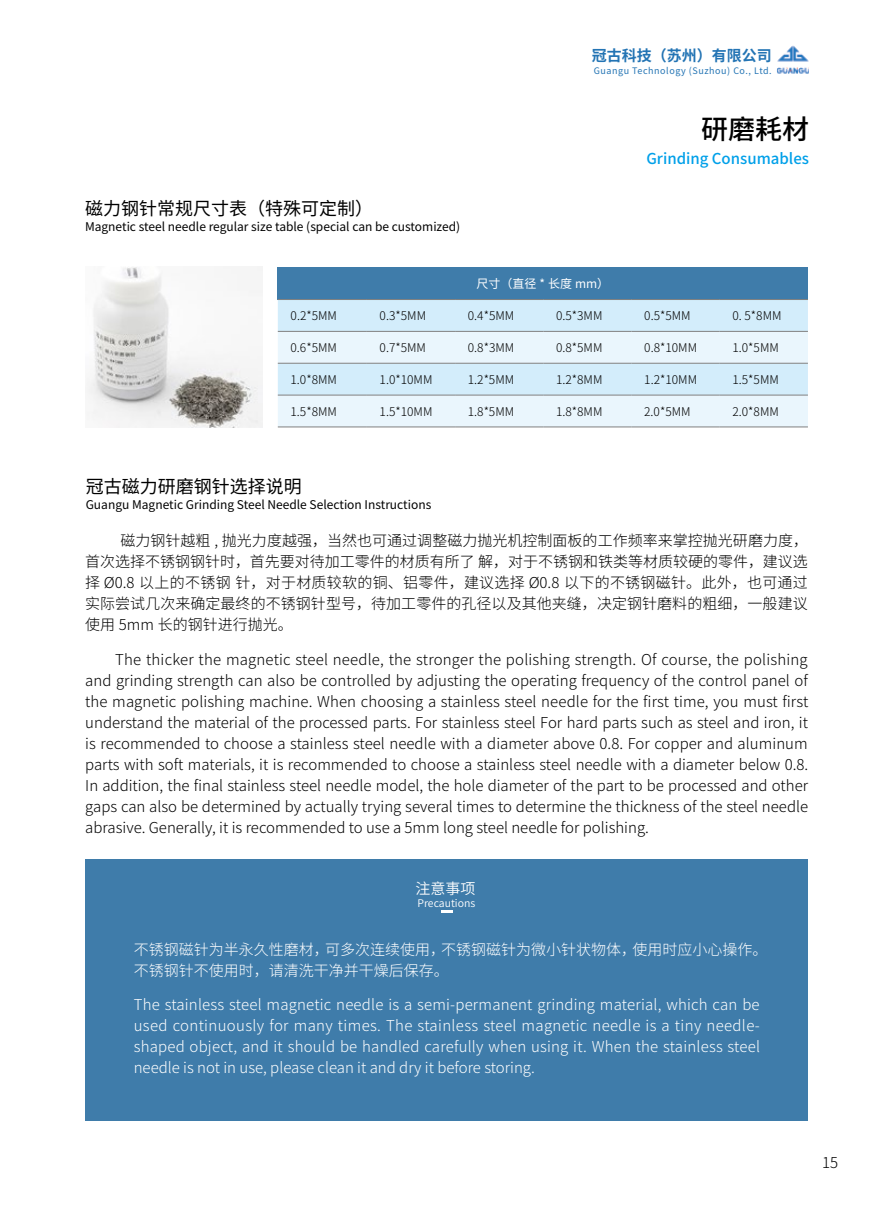
<style>
.page{position:relative;width:893px;height:1212px;background:#fff}
.page>*{position:absolute;margin:0;border:0;box-sizing:border-box;transform-origin:0 0}
.t1{font:500 27px "Source Han Sans CN";color:#000}
.t2{font:18px "Source Han Sans CN";color:#000}
.t3{font:300 15px/21px "Source Han Sans CN";color:#000;text-align:justify}
.t4{font:300 15px/21px "Source Han Sans CN";color:#fff}
.t5{font:500 15px "Source Han Sans CN";color:#00a0e9}
.t6{font:700 15px "Source Han Sans CN";color:#2374b4}
.t7{font:15px "Source Han Sans CN";color:#fff}
.t8{font:300 12px "Source Han Sans CN";color:#000}
.t9{font:12px "Source Han Sans CN";color:#000}
.t10{font:12px "Source Han Sans CN";color:#fff}
.t11{font:10.5px "Source Han Sans CN";color:#fff}
.t12{font:9px "Source Han Sans CN";letter-spacing:.06em;color:#2374b4}
</style>
<div class="page">
<img style="left:777px;top:45px;width:32px;height:29px">
<div style="left:86px;top:859px;width:722px;height:261px;background:#3f7caa"></div>
<img style="left:87px;top:267px;width:176px;height:160px">
<div style="left:278px;top:267px;width:530px;height:32px;background:#3f7caa"></div>
<div style="left:278px;top:300px;width:530px;height:31px;background:#d3edfb"></div>
<svg style="left:278px;top:332px;width:530px;height:95px;background:#e1f1fa"></svg>
<hr style="left:278px;top:299px;width:89px;height:1px;background:#808080">
<hr style="left:367px;top:299px;width:88px;height:1px;background:#808080">
<hr style="left:455px;top:299px;width:88px;height:1px;background:#808080">
<hr style="left:543px;top:299px;width:88px;height:1px;background:#808080">
<hr style="left:631px;top:299px;width:89px;height:1px;background:#808080">
<hr style="left:720px;top:299px;width:88px;height:1px;background:#808080">
<hr style="left:278px;top:331px;width:89px;height:1px;background:#808080">
<hr style="left:367px;top:331px;width:88px;height:1px;background:#808080">
<hr style="left:455px;top:331px;width:88px;height:1px;background:#808080">
<hr style="left:543px;top:331px;width:88px;height:1px;background:#808080">
<hr style="left:631px;top:331px;width:89px;height:1px;background:#808080">
<hr style="left:720px;top:331px;width:88px;height:1px;background:#808080">
<hr style="left:278px;top:363px;width:89px;height:1px;background:#808080">
<hr style="left:367px;top:363px;width:88px;height:1px;background:#808080">
<hr style="left:455px;top:363px;width:88px;height:1px;background:#808080">
<hr style="left:543px;top:363px;width:88px;height:1px;background:#808080">
<hr style="left:631px;top:363px;width:89px;height:1px;background:#808080">
<hr style="left:720px;top:363px;width:88px;height:1px;background:#808080">
<hr style="left:278px;top:395px;width:89px;height:1px;background:#808080">
<hr style="left:367px;top:395px;width:88px;height:1px;background:#808080">
<hr style="left:455px;top:395px;width:88px;height:1px;background:#808080">
<hr style="left:543px;top:395px;width:88px;height:1px;background:#808080">
<hr style="left:631px;top:395px;width:89px;height:1px;background:#808080">
<hr style="left:720px;top:395px;width:88px;height:1px;background:#808080">
<hr style="left:278px;top:427px;width:89px;height:1px;background:#808080">
<hr style="left:367px;top:427px;width:88px;height:1px;background:#808080">
<hr style="left:455px;top:427px;width:88px;height:1px;background:#808080">
<hr style="left:543px;top:427px;width:88px;height:1px;background:#808080">
<hr style="left:631px;top:427px;width:89px;height:1px;background:#808080">
<hr style="left:720px;top:427px;width:88px;height:1px;background:#808080">
<svg style="left:441px;top:910px;width:12px;height:3px"></svg>
<p class="t6" style="left:592px;top:47px;width:181px">冠古科技（苏州）有限公司</p>
<p class="t12" style="left:594px;top:65px;width:180px">Guangu Technology (Suzhou) Co., Ltd.</p>
<p class="t2" style="left:85px;top:198px;width:289px">磁力钢针常规尺寸表（特殊可定制）</p>
<p class="t9" style="left:85px;top:220px;width:377px">Magnetic steel needle regular size table (special can be customized)</p>
<p class="t10" style="left:476px;top:277px;width:134px">尺寸（直径 * 长度 mm）</p>
<h1 class="t1" style="left:701px;top:114px;width:109px">研磨耗材</h1>
<p class="t5" style="left:646px;top:150px;width:164px">Grinding Consumables</p>
<p class="t8" style="left:291px;top:309px;width:48px">0.2*5MM</p>
<p class="t8" style="left:380px;top:309px;width:48px">0.3*5MM</p>
<p class="t8" style="left:468px;top:309px;width:48px">0.4*5MM</p>
<p class="t8" style="left:556px;top:309px;width:48px">0.5*3MM</p>
<p class="t8" style="left:644px;top:309px;width:48px">0.5*5MM</p>
<p class="t8" style="left:732px;top:309px;width:51px">0. 5*8MM</p>
<p class="t8" style="left:291px;top:341px;width:48px">0.6*5MM</p>
<p class="t8" style="left:380px;top:341px;width:48px">0.7*5MM</p>
<p class="t8" style="left:468px;top:341px;width:48px">0.8*3MM</p>
<p class="t8" style="left:556px;top:341px;width:48px">0.8*5MM</p>
<p class="t8" style="left:644px;top:341px;width:54px">0.8*10MM</p>
<p class="t8" style="left:732px;top:341px;width:48px">1.0*5MM</p>
<p class="t8" style="left:291px;top:373px;width:48px">1.0*8MM</p>
<p class="t8" style="left:380px;top:373px;width:54px">1.0*10MM</p>
<p class="t8" style="left:468px;top:373px;width:48px">1.2*5MM</p>
<p class="t8" style="left:556px;top:373px;width:48px">1.2*8MM</p>
<p class="t8" style="left:644px;top:373px;width:54px">1.2*10MM</p>
<p class="t8" style="left:732px;top:373px;width:48px">1.5*5MM</p>
<p class="t8" style="left:291px;top:404px;width:48px">1.5*8MM</p>
<p class="t8" style="left:380px;top:404px;width:54px">1.5*10MM</p>
<p class="t8" style="left:468px;top:404px;width:48px">1.8*5MM</p>
<p class="t8" style="left:556px;top:404px;width:48px">1.8*8MM</p>
<p class="t8" style="left:644px;top:404px;width:48px">2.0*5MM</p>
<p class="t8" style="left:732px;top:404px;width:48px">2.0*8MM</p>
<p class="t2" style="left:86px;top:476px;width:218px">冠古磁力研磨钢针选择说明</p>
<p class="t9" style="left:86px;top:498px;width:347px">Guangu Magnetic Grinding Steel Needle Selection Instructions</p>
<p class="t3" style="left:85px;top:530px;width:724px;text-indent:35px">磁力钢针越粗 , 抛光力度越强，当然也可通过调整磁力抛光机控制面板的工作频率来掌控抛光研磨力度，首次选择不锈钢钢针时，首先要对待加工零件的材质有所了 解，对于不锈钢和铁类等材质较硬的零件，建议选择 Ø0.8 以上的不锈钢 针，对于材质较软的铜、铝零件，建议选择 Ø0.8 以下的不锈钢磁针。此外，也可通过实际尝试几次来确定最终的不锈钢针型号，待加工零件的孔径以及其他夹缝，决定钢针磨料的粗细，一般建议使用 5mm 长的钢针进行抛光。</p>
<p class="t3" style="left:85px;top:649px;width:725px;text-indent:30px">The thicker the magnetic steel needle, the stronger the polishing strength. Of course, the polishing and grinding strength can also be controlled by adjusting the operating frequency of the control panel of the magnetic polishing machine. When choosing a stainless steel needle for the first time, you must first understand the material of the processed parts. For stainless steel For hard parts such as steel and iron, it is recommended to choose a stainless steel needle with a diameter above 0.8. For copper and aluminum parts with soft materials, it is recommended to choose a stainless steel needle with a diameter below 0.8.<br>In addition, the final stainless steel needle model, the hole diameter of the part to be processed and other gaps can also be determined by actually trying several times to determine the thickness of the steel needle abrasive. Generally, it is recommended to use a 5mm long steel needle for polishing.</p>
<p class="t7" style="left:415px;top:880px;width:61px">注意事项</p>
<p class="t11" style="left:417px;top:897px;width:59px">Precautions</p>
<p class="t4" style="left:134px;top:939px;width:635px">不锈钢磁针为半永久性磨材，可多次连续使用，不锈钢磁针为微小针状物体，使用时应小心操作。不锈钢针不使用时，请清洗干净并干燥后保存。</p>
<p class="t4" style="left:134px;top:995px;width:628px;text-align:justify">The stainless steel magnetic needle is a semi-permanent grinding material, which can be used continuously for many times. The stainless steel magnetic needle is a tiny needle&shy;shaped object, and it should be handled carefully when using it. When the stainless steel needle is not in use, please clean it and dry it before storing.</p>
<p class="t3" style="left:822px;top:1152px;width:18px">15</p>
</div>
